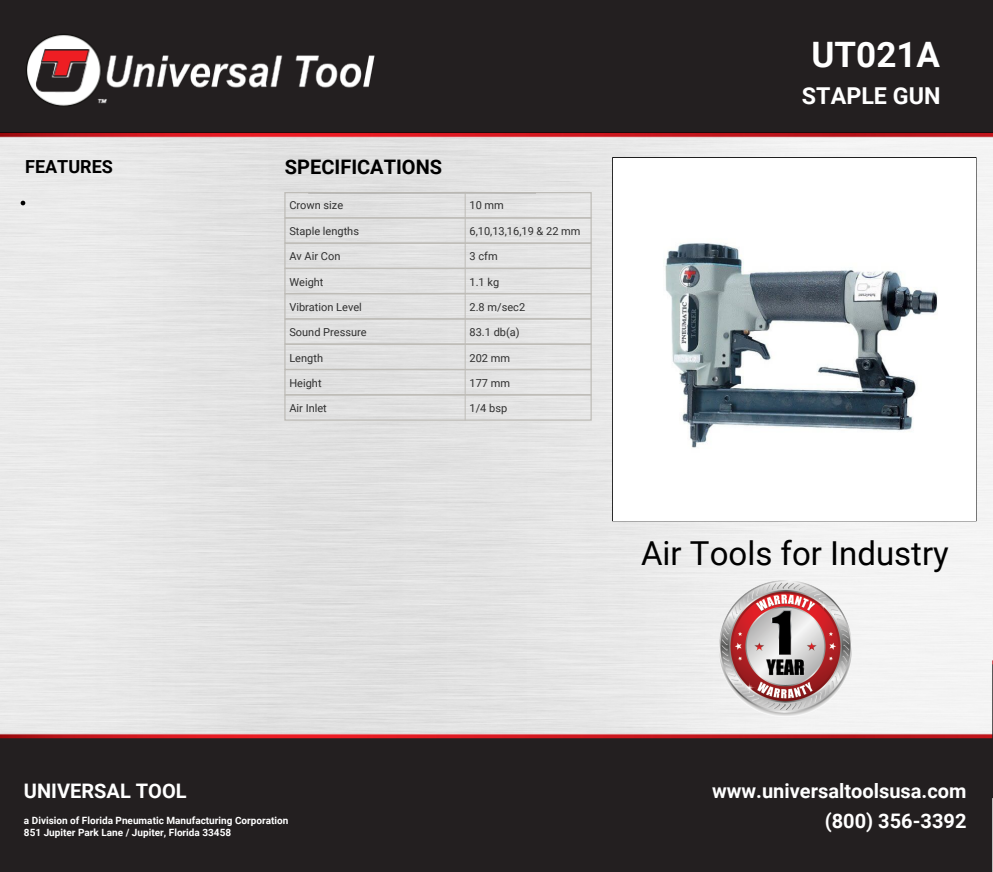
<style>
.page{position:relative;width:993px;height:872px;background:#fff}
.page>*{position:absolute;margin:0;border:0;box-sizing:border-box;transform-origin:0 0}
.t1{font:700 35px "Roboto";color:#fff}
.t2{font:33px "Roboto";color:#000}
.t3{font:700 23.25px "Roboto";color:#fff}
.t4{font:700 20px "Roboto";color:#fff}
.t5{font:700 20px "Roboto";color:#000}
.t6{font:700 18px "Roboto";color:#000}
.t7{font:11px "Roboto";color:#2f2f2f}
.t8{font:700 10px/12px "Roboto";color:#fff}
</style>
<div class="page">
<img style="left:0;top:0;width:992px;height:872px">
<hr style="left:464px;top:192px;width:1px;height:228px;background:#bebcb7">
<img style="left:23px;top:16px;width:355px;height:108px">
<svg style="left:21px;top:201px;width:4px;height:4px"></svg>
<img style="left:719px;top:580px;width:132px;height:136px">
<div style="left:613px;top:158px;width:362px;height:362px;background:#fff"></div>
<div style="left:284px;top:192px;width:307px;height:26px;border:1px solid #bebcb7"></div>
<div style="left:284px;top:217px;width:307px;height:27px;border:1px solid #bebcb7"></div>
<div style="left:284px;top:242px;width:307px;height:27px;border:1px solid #bebcb7"></div>
<div style="left:284px;top:268px;width:307px;height:26px;border:1px solid #bebcb7"></div>
<div style="left:284px;top:293px;width:307px;height:26px;border:1px solid #bebcb7"></div>
<div style="left:284px;top:318px;width:307px;height:27px;border:1px solid #bebcb7"></div>
<div style="left:284px;top:343px;width:307px;height:27px;border:1px solid #bebcb7"></div>
<div style="left:284px;top:369px;width:307px;height:26px;border:1px solid #bebcb7"></div>
<div style="left:284px;top:394px;width:307px;height:27px;border:1px solid #bebcb7"></div>
<img style="left:665px;top:243px;width:272px;height:205px">
<h3 class="t6" style="left:25px;top:154px;width:89px">FEATURES</h3>
<h3 class="t5" style="left:285px;top:153px;width:159px">SPECIFICATIONS</h3>
<p class="t7" style="left:289px;top:198px;width:55px">Crown size</p>
<p class="t7" style="left:469px;top:198px;width:36px">10 mm</p>
<p class="t7" style="left:289px;top:223px;width:71px">Staple lengths</p>
<p class="t7" style="left:469px;top:223px;width:112px">6,10,13,16,19 &amp; 22 mm</p>
<p class="t7" style="left:289px;top:248px;width:53px">Av Air Con</p>
<p class="t7" style="left:469px;top:248px;width:30px">3 cfm</p>
<p class="t7" style="left:289px;top:274px;width:36px">Weight</p>
<p class="t7" style="left:469px;top:274px;width:31px">1.1 kg</p>
<p class="t7" style="left:289px;top:299px;width:74px">Vibration Level</p>
<p class="t7" style="left:469px;top:299px;width:57px">2.8 m/sec2</p>
<p class="t7" style="left:289px;top:325px;width:79px">Sound Pressure</p>
<p class="t7" style="left:469px;top:325px;width:52px">83.1 db(a)</p>
<p class="t7" style="left:289px;top:350px;width:35px">Length</p>
<p class="t7" style="left:469px;top:350px;width:42px">202 mm</p>
<p class="t7" style="left:289px;top:375px;width:34px">Height</p>
<p class="t7" style="left:469px;top:375px;width:42px">177 mm</p>
<p class="t7" style="left:289px;top:401px;width:39px">Air Inlet</p>
<p class="t7" style="left:469px;top:401px;width:39px">1/4 bsp</p>
<h1 class="t1" style="left:811px;top:30px;width:130px">UT021A</h1>
<h3 class="t3" style="left:801px;top:80px;width:140px">STAPLE GUN</h3>
<h2 class="t2" style="left:640px;top:530px;width:309px">Air Tools for Industry</h2>
<h3 class="t4" style="left:24px;top:777px;width:164px">UNIVERSAL TOOL</h3>
<h3 class="t4" style="left:712px;top:777px;width:256px">www.universaltoolsusa.com</h3>
<p class="t8" style="left:24px;top:813px;width:266px">a Division of Florida Pneumatic Manufacturing Corporation<br>851 Jupiter Park Lane / Jupiter, Florida 33458</p>
<h3 class="t4" style="left:824px;top:807px;width:143px">(800) 356-3392</h3>
</div>
